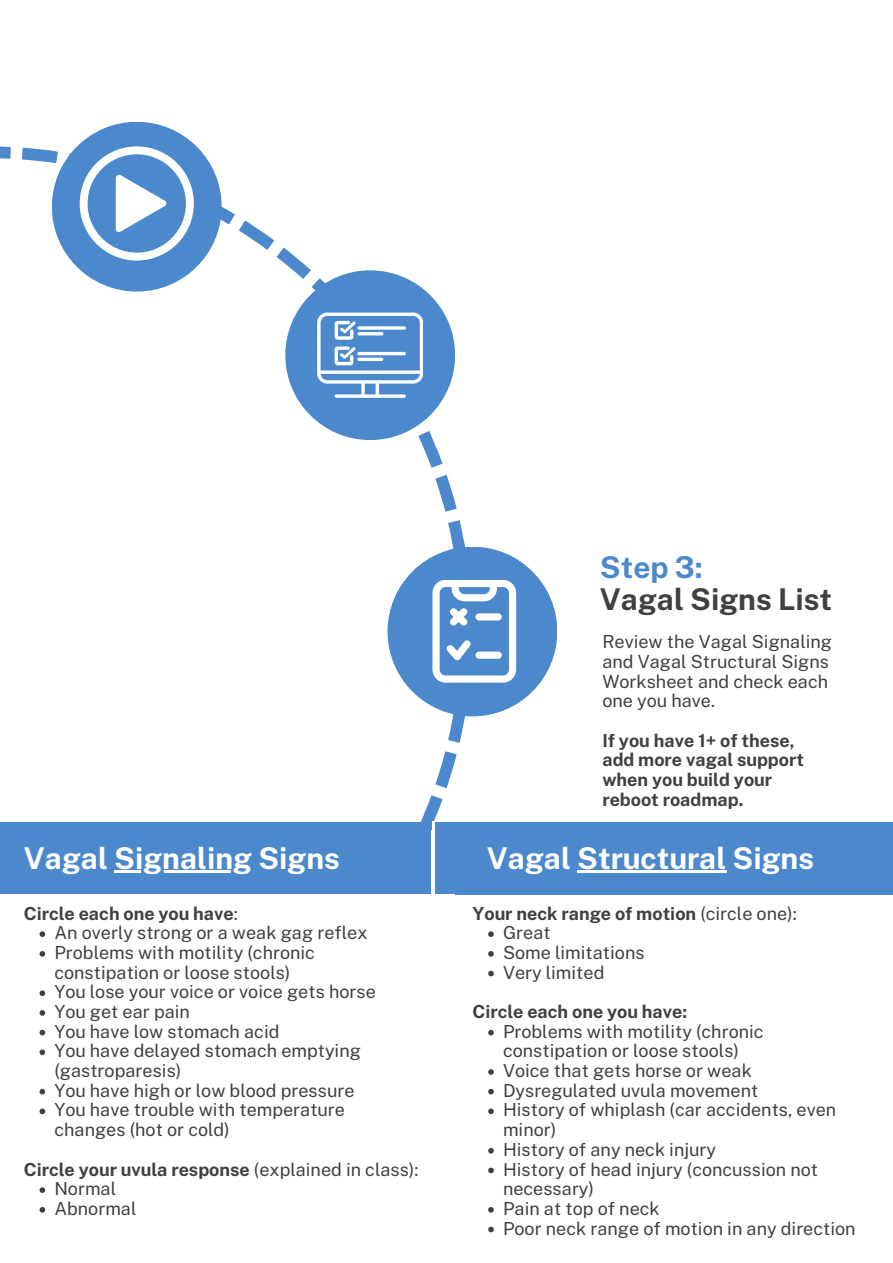
<style>
.page{position:relative;width:893px;height:1263px;background:#fff}
.page>*{position:absolute;margin:0;border:0;box-sizing:border-box;transform-origin:0 0}
.t1{font:700 30px "Public Sans";color:#fff}
.t2{font:700 30px "Public Sans";color:#404040}
.t3{font:700 30px "Public Sans";color:#4b89cc}
.t4{font:18px/19.6px "Public Sans";color:#404040}
.t5{font:700 18px/19.6px "Public Sans";color:#404040}
.s1{font-weight:700}
</style>
<div class="page">
<svg style="left:0;top:146px;width:472px;height:749px"></svg>
<div style="left:52px;top:122px;width:170px;height:170px;background:#4b89cc;border-radius:50%"></div>
<svg style="left:80px;top:146px;width:114px;height:115px"></svg>
<div style="left:285px;top:270px;width:170px;height:170px;background:#4b89cc;border-radius:50%"></div>
<svg style="left:317px;top:312px;width:106px;height:86px"></svg>
<div style="left:387px;top:547px;width:170px;height:169px;background:#4b89cc;border-radius:50%"></div>
<svg style="left:432px;top:580px;width:84px;height:103px"></svg>
<div style="left:0;top:822px;width:893px;height:72px;background:#4b89cc"></div>
<hr style="left:432px;top:822px;width:3px;height:441px;background:#fff">
<div style="left:0;top:894px;width:455px;height:344px;background:#fff"></div>
<hr style="left:114px;top:870px;width:138px;height:3px;background:#fff">
<hr style="left:577px;top:870px;width:149px;height:3px;background:#fff">
<svg style="left:40px;top:931px;width:5px;height:6px"></svg>
<svg style="left:40px;top:951px;width:5px;height:6px"></svg>
<svg style="left:40px;top:990px;width:5px;height:6px"></svg>
<svg style="left:40px;top:1010px;width:5px;height:6px"></svg>
<svg style="left:40px;top:1030px;width:5px;height:5px"></svg>
<svg style="left:40px;top:1049px;width:5px;height:6px"></svg>
<svg style="left:40px;top:1089px;width:5px;height:5px"></svg>
<svg style="left:40px;top:1108px;width:5px;height:6px"></svg>
<svg style="left:40px;top:1187px;width:5px;height:6px"></svg>
<svg style="left:40px;top:1207px;width:5px;height:5px"></svg>
<svg style="left:488px;top:931px;width:6px;height:6px"></svg>
<svg style="left:488px;top:951px;width:6px;height:6px"></svg>
<svg style="left:488px;top:971px;width:6px;height:5px"></svg>
<svg style="left:488px;top:1030px;width:6px;height:5px"></svg>
<svg style="left:488px;top:1069px;width:6px;height:6px"></svg>
<svg style="left:488px;top:1089px;width:6px;height:5px"></svg>
<svg style="left:488px;top:1108px;width:6px;height:6px"></svg>
<svg style="left:488px;top:1148px;width:6px;height:5px"></svg>
<svg style="left:488px;top:1167px;width:6px;height:6px"></svg>
<svg style="left:488px;top:1207px;width:6px;height:5px"></svg>
<svg style="left:488px;top:1227px;width:6px;height:5px"></svg>
<hr style="left:431px;top:830px;width:3px;height:433px;background:#fff">
<h1 class="t3" style="left:600px;top:549px;width:105px">Step 3:</h1>
<h1 class="t2" style="left:600px;top:582px;width:234px">Vagal Signs List</h1>
<p class="t4" style="left:602px;top:632px;width:231px">Review the Vagal Signaling and Vagal Structural Signs<br>Worksheet and check each one you have.</p>
<p class="t5" style="left:602px;top:730px;width:203px">If you have 1+ of these, add more vagal support when you build your reboot roadmap.</p>
<h1 class="t1" style="left:24px;top:840px;width:318px">Vagal Signaling Signs</h1>
<h1 class="t1" style="left:487px;top:840px;width:329px">Vagal Structural Signs</h1>
<p class="t4" style="left:54px;top:903px;width:323px;text-indent:-31px"><span class="s1">Circle each one you have</span>:<br>An overly strong or a weak gag reflex<br>Problems with motility (chronic constipation or loose stools)<br>You lose your voice or voice gets horse<br>You get ear pain<br>You have low stomach acid<br>You have delayed stomach emptying (gastroparesis)<br>You have high or low blood pressure<br>You have trouble with temperature changes (hot or cold)</p>
<p class="t4" style="left:54px;top:1159px;width:366px;text-indent:-31px"><span class="s1">Circle your uvula response</span> (explained in class):<br>Normal<br>Abnormal</p>
<p class="t4" style="left:503px;top:903px;width:295px;text-indent:-31px"><span class="s1">Your neck range of motion</span> (circle one):<br>Great<br>Some limitations<br>Very limited</p>
<p class="t5" style="left:472px;top:1001px;width:216px">Circle each one you have:</p>
<p class="t4" style="left:503px;top:1021px;width:354px">Problems with motility (chronic constipation or loose stools)<br>Voice that gets horse or weak<br>Dysregulated uvula movement<br>History of whiplash (car accidents, even minor)<br>History of any neck injury<br>History of head injury (concussion not necessary)<br>Pain at top of neck<br>Poor neck range of motion in any direction</p>
</div>
